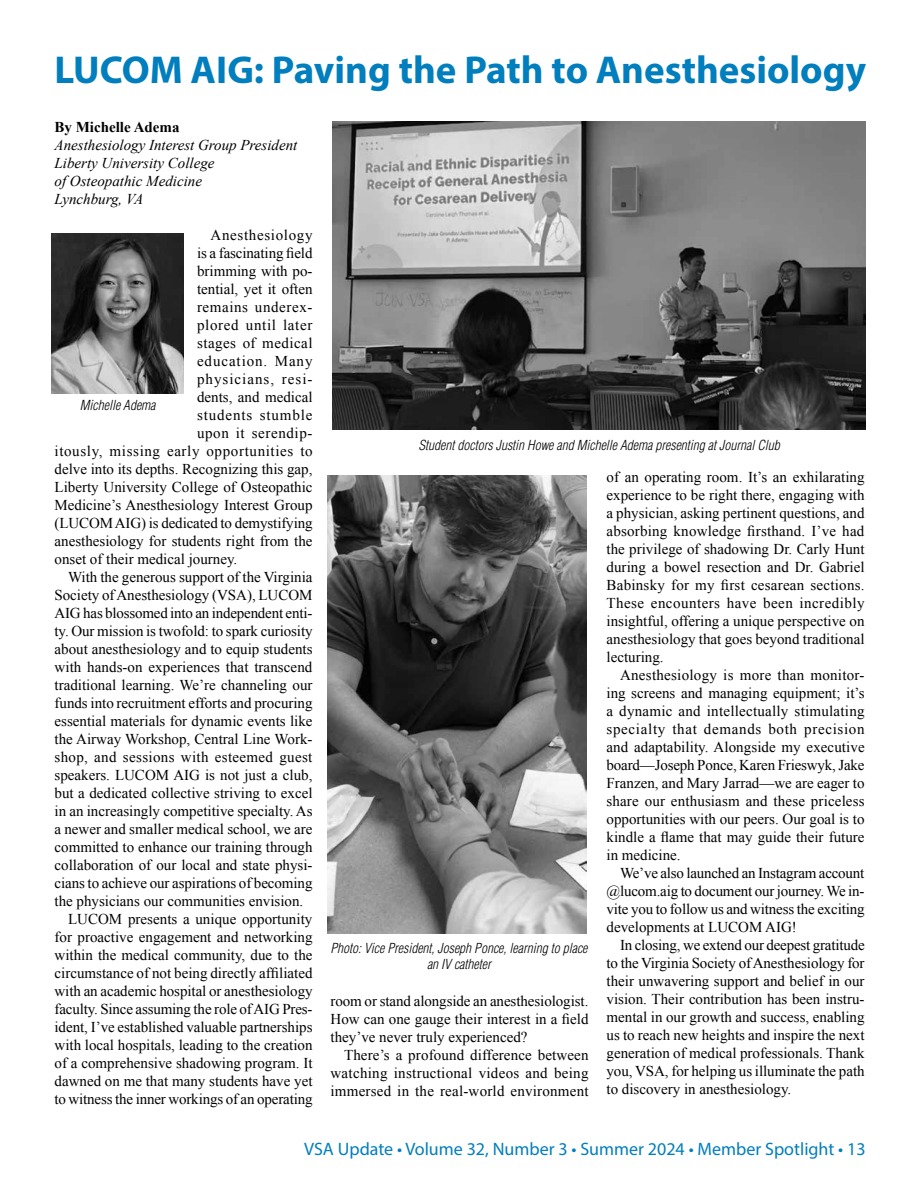
<style>
.page{position:relative;width:918px;height:1188px;background:#fff}
.page>*{position:absolute;margin:0;border:0;box-sizing:border-box;transform-origin:0 0}
.t1{font:700 39px "Myriad Pro";color:#007ebd}
.t2{font:18px "Myriad Pro";color:#007ebd}
.t3{font:15px/18px "Times New Roman";color:#000;text-align:justify}
.t4{font:italic 15px/18px "Times New Roman";color:#000}
.t5{font:15px "Times New Roman";letter-spacing:.045em;color:#000}
.t6{font:15px "Times New Roman";letter-spacing:.025em;color:#000}
.t7{font:15px "Times New Roman";letter-spacing:.04em;color:#000}
.t8{font:15px "Times New Roman";letter-spacing:.06em;color:#000}
.t9{font:15px "Times New Roman";letter-spacing:.065em;color:#000}
.t10{font:700 15px "Times New Roman";color:#000}
.t11{font:15px "Times New Roman";letter-spacing:.03em;color:#000}
.t12{font:italic 300 condensed 13.5px/16.2px "Helvetica LT Std";color:#000;text-align:center}
</style>
<div class="page">
<img style="left:332px;top:122px;width:534px;height:307px">
<img style="left:327px;top:475px;width:259px;height:459px">
<img style="left:52px;top:233px;width:132px;height:161px">
<h1 class="t1" style="left:55px;top:45px;width:813px">LUCOM AIG: Paving the Path to Anesthesiology</h1>
<p class="t10" style="left:55px;top:116px;width:126px">By Michelle Adema</p>
<p class="t4" style="left:55px;top:135px;width:244px">Anesthesiology Interest Group President<br>Liberty University College<br>of Osteopathic Medicine<br>Lynchburg, VA</p>
<p class="t5" style="left:211px;top:225px;width:104px">Anesthesiology</p>
<p class="t3" style="left:197px;top:243px;width:117px">is a fascinating field</p>
<p class="t3" style="left:197px;top:261px;width:117px">brimming with po-</p>
<p class="t3" style="left:197px;top:279px;width:117px">tential, yet it often</p>
<p class="t7" style="left:197px;top:297px;width:117px">remains underex-</p>
<p class="t5" style="left:197px;top:315px;width:117px">plored until later</p>
<p class="t11" style="left:197px;top:333px;width:117px">stages of medical</p>
<p class="t8" style="left:197px;top:351px;width:117px">education. Many</p>
<p class="t9" style="left:197px;top:369px;width:117px">physicians, resi-</p>
<p class="t3" style="left:197px;top:387px;width:117px">dents, and medical</p>
<p class="t8" style="left:197px;top:405px;width:117px">students stumble</p>
<p class="t7" style="left:197px;top:423px;width:117px">upon it serendip-</p>
<p class="t5" style="left:55px;top:441px;width:260px">itously, missing early opportunities to</p>
<p class="t3" style="left:55px;top:459px;width:260px">delve into its depths. Recognizing this gap,</p>
<p class="t3" style="left:55px;top:477px;width:260px">Liberty University College of Osteopathic</p>
<p class="t3" style="left:55px;top:495px;width:259px">Medicine’s Anesthesiology Interest Group</p>
<p class="t3" style="left:55px;top:513px;width:260px">(LUCOM AIG) is dedicated to demystifying</p>
<p class="t3" style="left:55px;top:531px;width:260px">anesthesiology for students right from the</p>
<p class="t3" style="left:55px;top:549px;width:184px">onset of their medical journey.</p>
<p class="t3" style="left:68px;top:567px;width:246px">With the generous support of the Virginia</p>
<p class="t3" style="left:55px;top:585px;width:260px">Society of Anesthesiology (VSA), LUCOM</p>
<p class="t3" style="left:55px;top:603px;width:259px">AIG has blossomed into an independent enti-</p>
<p class="t3" style="left:55px;top:621px;width:260px">ty. Our mission is twofold: to spark curiosity</p>
<p class="t3" style="left:55px;top:639px;width:260px">about anesthesiology and to equip students</p>
<p class="t3" style="left:55px;top:657px;width:259px">with hands-on experiences that transcend</p>
<p class="t3" style="left:55px;top:675px;width:260px">traditional learning. We’re channeling our</p>
<p class="t3" style="left:55px;top:693px;width:260px">funds into recruitment efforts and procuring</p>
<p class="t3" style="left:55px;top:711px;width:260px">essential materials for dynamic events like</p>
<p class="t3" style="left:55px;top:729px;width:260px">the Airway Workshop, Central Line Work-</p>
<p class="t6" style="left:55px;top:747px;width:259px">shop, and sessions with esteemed guest</p>
<p class="t3" style="left:55px;top:765px;width:260px">speakers. LUCOM AIG is not just a club,</p>
<p class="t3" style="left:55px;top:783px;width:260px">but a dedicated collective striving to excel</p>
<p class="t3" style="left:55px;top:801px;width:259px">in an increasingly competitive specialty. As</p>
<p class="t3" style="left:55px;top:819px;width:260px">a newer and smaller medical school, we are</p>
<p class="t3" style="left:55px;top:837px;width:260px">committed to enhance our training through</p>
<p class="t3" style="left:55px;top:855px;width:259px">collaboration of our local and state physi-</p>
<p class="t3" style="left:55px;top:873px;width:259px">cians to achieve our aspirations of becoming</p>
<p class="t3" style="left:55px;top:891px;width:250px">the physicians our communities envision.</p>
<p class="t3" style="left:68px;top:909px;width:246px">LUCOM presents a unique opportunity</p>
<p class="t3" style="left:55px;top:927px;width:260px">for proactive engagement and networking</p>
<p class="t3" style="left:55px;top:945px;width:260px">within the medical community, due to the</p>
<p class="t3" style="left:55px;top:963px;width:260px">circumstance of not being directly affiliated</p>
<p class="t3" style="left:55px;top:981px;width:260px">with an academic hospital or anesthesiology</p>
<p class="t3" style="left:55px;top:999px;width:260px">faculty. Since assuming the role of AIG Pres-</p>
<p class="t3" style="left:55px;top:1017px;width:259px">ident, I’ve established valuable partnerships</p>
<p class="t3" style="left:55px;top:1035px;width:260px">with local hospitals, leading to the creation</p>
<p class="t3" style="left:55px;top:1053px;width:260px">of a comprehensive shadowing program. It</p>
<p class="t3" style="left:55px;top:1071px;width:260px">dawned on me that many students have yet</p>
<p class="t3" style="left:55px;top:1089px;width:260px">to witness the inner workings of an operating</p>
<p class="t12" style="left:80px;top:398px;width:77px">Michelle Adema</p>
<p class="t12" style="left:419px;top:437px;width:363px">Student doctors Justin Howe and Michelle Adema presenting at Journal Club</p>
<p class="t12" style="left:330px;top:940px;width:259px">Photo: Vice President, Joseph Ponce, learning to place an IV catheter</p>
<p class="t3" style="left:331px;top:992px;width:260px">room or stand alongside an anesthesiologist.<br>How can one gauge their interest in a field they’ve never truly experienced?</p>
<p class="t3" style="left:331px;top:1046px;width:260px;text-indent:14px">There’s a profound difference between watching instructional videos and being immersed in the real-world environment</p>
<p class="t3" style="left:607px;top:468px;width:260px">of an operating room. It’s an exhilarating experience to be right there, engaging with a physician, asking pertinent questions, and absorbing knowledge firsthand. I’ve had the privilege of shadowing Dr. Carly Hunt during a bowel resection and Dr. Gabriel Babinsky for my first cesarean sections.<br>These encounters have been incredibly insightful, offering a unique perspective on anesthesiology that goes beyond traditional lecturing.</p>
<p class="t3" style="left:607px;top:666px;width:260px;text-indent:14px">Anesthesiology is more than monitor&shy;ing screens and managing equipment; it’s a dynamic and intellectually stimulating specialty that demands both precision and adaptability. Alongside my executive board—Joseph Ponce, Karen Frieswyk, Jake Franzen, and Mary Jarrad—we are eager to share our enthusiasm and these priceless opportunities with our peers. Our goal is to kindle a flame that may guide their future in medicine.</p>
<p class="t3" style="left:607px;top:864px;width:260px;text-indent:14px">We’ve also launched an Instagram account @lucom.aig to document our journey. We in&shy;vite you to follow us and witness the exciting developments at LUCOM AIG!</p>
<p class="t3" style="left:607px;top:936px;width:260px;text-indent:14px">In closing, we extend our deepest gratitude to the Virginia Society of Anesthesiology for their unwavering support and belief in our vision. Their contribution has been instru&shy;mental in our growth and success, enabling us to reach new heights and inspire the next generation of medical professionals. Thank you, VSA, for helping us illuminate the path to discovery in anesthesiology.</p>
<p class="t2" style="left:304px;top:1138px;width:563px">VSA Update • Volume 32, Number 3 • Summer 2024 • Member Spotlight • 13</p>
</div>
